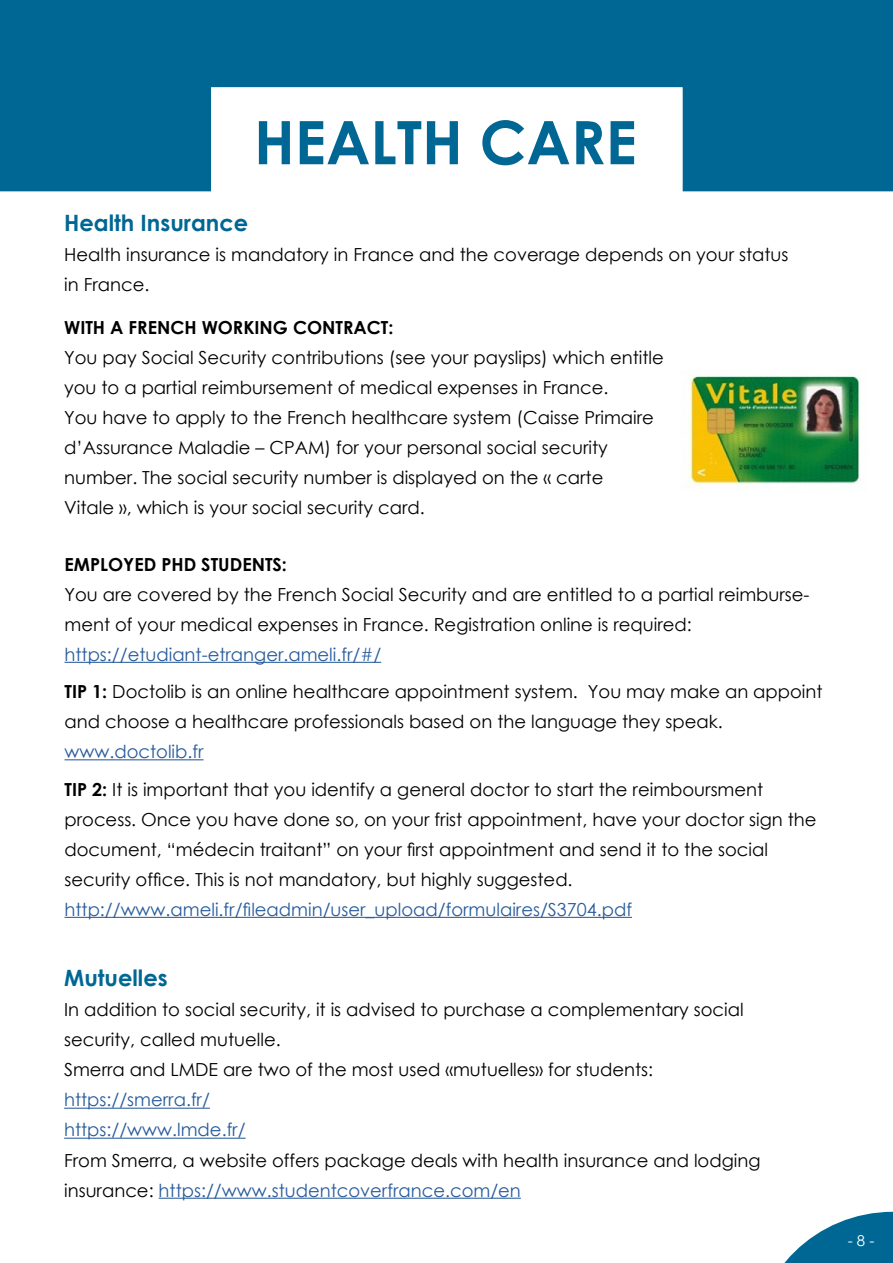
<style>
.page{position:relative;width:893px;height:1263px;background:#fff}
.page>*{position:absolute;margin:0;border:0;box-sizing:border-box;transform-origin:0 0}
.t1{font:700 60px "Century Gothic";color:#006794}
.t2{font:700 22.5px "Century Gothic";color:#006794}
.t3{font:18px/30px "Century Gothic";color:#000}
.t4{font:18px/30px "Century Gothic";color:#275b9b}
.t5{font:700 18px "Century Gothic";color:#000}
.s1{color:#275b9b}
.s2{font-weight:700}
</style>
<div class="page">
<div style="left:1px;top:1px;width:892px;height:190px;background:#006794"></div>
<div style="left:0;top:0;width:893px;height:191px;border:2px solid #006794"></div>
<div style="left:211px;top:87px;width:472px;height:105px;background:#fff;border:2px solid #fff"></div>
<img style="left:687px;top:375px;width:173px;height:110px">
<hr style="left:65px;top:662px;width:316px;height:1px;background:#275b9b">
<hr style="left:65px;top:759px;width:139px;height:1px;background:#275b9b">
<hr style="left:65px;top:917px;width:567px;height:1px;background:#275b9b">
<hr style="left:64px;top:1108px;width:146px;height:1px;background:#275b9b">
<hr style="left:64px;top:1138px;width:182px;height:1px;background:#275b9b">
<hr style="left:159px;top:1198px;width:362px;height:1px;background:#275b9b">
<svg style="left:784px;top:1212px;width:109px;height:51px"></svg>
<h1 class="t1" style="left:254px;top:97px;width:384px">HEALTH CARE</h1>
<p class="t2" style="left:64px;top:205px;width:186px">Health Insurance</p>
<p class="t3" style="left:64px;top:239px;width:726px">Health insurance is mandatory in France and the coverage depends on your status in France.</p>
<p class="t5" style="left:64px;top:314px;width:331px">WITH A FRENCH WORKING CONTRACT:</p>
<p class="t3" style="left:64px;top:342px;width:601px">You pay Social Security contributions (see your payslips) which entitle you to a partial reimbursement of medical expenses in France.<br>You have to apply to the French healthcare system (Caisse Primaire d’Assurance Maladie – CPAM) for your personal social security number. The social security number is displayed on the « carte<br>Vitale », which is your social security card.</p>
<p class="t5" style="left:65px;top:550px;width:224px">EMPLOYED PHD STUDENTS:</p>
<p class="t3" style="left:65px;top:579px;width:746px">You are covered by the French Social Security and are entitled to a partial reimburse&shy;ment of your medical expenses in France. Registration online is required:</p>
<p class="t3" style="left:65px;top:635px;width:760px;line-height:37.5px"><span class="s1">https://etudiant-etranger.ameli.fr/#/<br></span><span class="s2">TIP 1:</span> Doctolib is an online healthcare appointment system. You may make an appoint</p>
<p class="t3" style="left:65px;top:706px;width:660px">and choose a healthcare professionals based on the language they speak.</p>
<p class="t3" style="left:65px;top:733px;width:700px;line-height:37.5px"><span class="s1">www.doctolib.fr<br></span><span class="s2">TIP 2:</span> It is important that you identify a general doctor to start the reimboursment</p>
<p class="t3" style="left:65px;top:804px;width:754px">process. Once you have done so, on your frist appointment, have your doctor sign the document, “médecin traitant” on your first appointment and send it to the social security office. This is not mandatory, but highly suggested.</p>
<p class="t4" style="left:65px;top:894px;width:569px">http://www.ameli.fr/fileadmin/user_upload/formulaires/S3704.pdf</p>
<p class="t2" style="left:64px;top:961px;width:105px">Mutuelles</p>
<p class="t3" style="left:64px;top:995px;width:681px">In addition to social security, it is advised to purchase a complementary social security, called mutuelle.<br>Smerra and LMDE are two of the most used «mutuelles» for students:</p>
<p class="t4" style="left:64px;top:1085px;width:183px">https://smerra.fr/ https://www.lmde.fr/</p>
<p class="t3" style="left:64px;top:1145px;width:698px">From Smerra, a website offers package deals with health insurance and lodging insurance: <span class="s1">https://www.studentcoverfrance.com/en</span></p>
</div>
